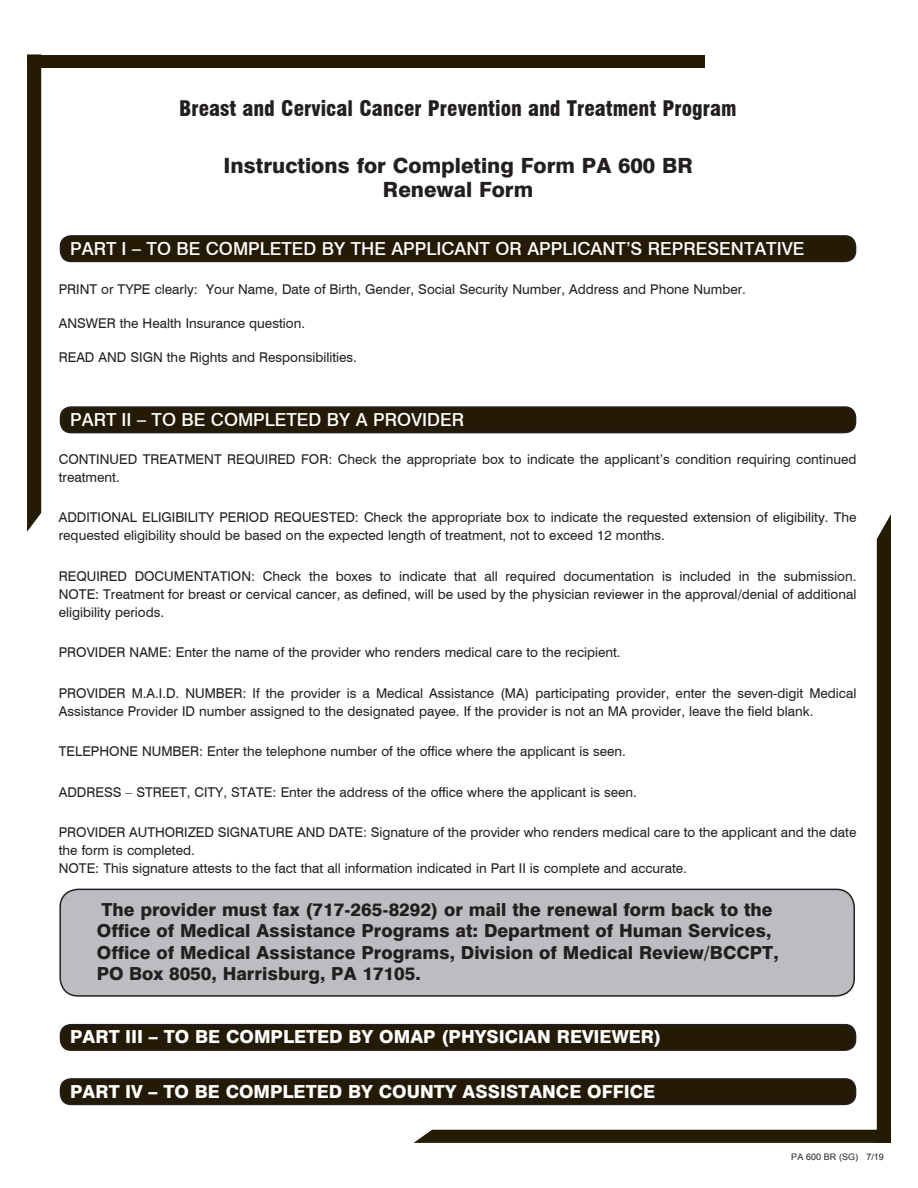
<style>
.page{position:relative;width:918px;height:1188px;background:#fff}
.page>*{position:absolute;margin:0;border:0;box-sizing:border-box;transform-origin:0 0}
.t1{font:900 condensed 21px "Swiss 721 BT";color:#231f20}
.t2{font:800 21px/24px "Swiss 721 BT";color:#231f20;text-align:center}
.t3{font:800 18px/21.6px "Swiss 721 BT";color:#231f20}
.t4{font:500 18px "Swiss 721 BT";color:#fff}
.t5{font:800 18px "Swiss 721 BT";color:#fff}
.t6{font:13.5px/18px "Swiss 721 BT";color:#231f20}
.t7{font:9px "Arial";color:#231f20}
</style>
<div class="page">
<div style="left:27px;top:55px;width:678px;height:13px;background:#251a05"></div>
<svg style="left:27px;top:54px;width:14px;height:478px;background:#2a1f0a"></svg>
<div style="left:60px;top:236px;width:796px;height:25px;background:#251a05;border-radius:10px"></div>
<div style="left:60px;top:235px;width:796px;height:27px;border:2px solid #231f20;border-radius:10px"></div>
<svg style="left:414px;top:514px;width:477px;height:629px"></svg>
<div style="left:60px;top:407px;width:796px;height:26px;background:#251a05;border-radius:10px"></div>
<div style="left:60px;top:406px;width:796px;height:27px;border:2px solid #231f20;border-radius:10px"></div>
<div style="left:60px;top:1025px;width:796px;height:25px;background:#251a05;border-radius:10px"></div>
<div style="left:60px;top:1024px;width:796px;height:27px;border:2px solid #231f20;border-radius:10px"></div>
<div style="left:60px;top:1079px;width:796px;height:25px;background:#251a05;border-radius:10px"></div>
<div style="left:60px;top:1078px;width:796px;height:27px;border:2px solid #231f20;border-radius:10px"></div>
<div style="left:60px;top:889px;width:794px;height:107px;background:#bcbdc0;border-radius:18px"></div>
<div style="left:59px;top:889px;width:796px;height:108px;border:2px solid #231f20;border-radius:18px"></div>
<p class="t1" style="left:179px;top:96px;width:559px">Breast and Cervical Cancer Prevention and Treatment Program</p>
<p class="t2" style="left:223px;top:154px;width:471px">Instructions for Completing Form PA 600 BR<br>Renewal Form</p>
<p class="t4" style="left:70px;top:237px;width:736px">PART I – TO BE COMPLETED BY THE APPLICANT OR APPLICANT’S REPRESENTATIVE</p>
<p class="t6" style="left:59px;top:280px;width:689px">PRINT or TYPE clearly: Your Name, Date of Birth, Gender, Social Security Number, Address and Phone Number.</p>
<p class="t6" style="left:59px;top:314px;width:248px">ANSWER the Health Insurance question.</p>
<p class="t6" style="left:59px;top:348px;width:300px">READ AND SIGN the Rights and Responsibilities.</p>
<p class="t4" style="left:70px;top:408px;width:395px">PART II – TO BE COMPLETED BY A PROVIDER</p>
<p class="t6" style="left:59px;top:450px;width:799px">CONTINUED TREATMENT REQUIRED FOR: Check the appropriate box to indicate the applicant’s condition requiring continued treatment.</p>
<p class="t6" style="left:59px;top:508px;width:799px">ADDITIONAL ELIGIBILITY PERIOD REQUESTED: Check the appropriate box to indicate the requested extension of eligibility. The requested eligibility should be based on the expected length of treatment, not to exceed 12 months.</p>
<p class="t6" style="left:59px;top:567px;width:799px;text-align:justify">REQUIRED DOCUMENTATION: Check the boxes to indicate that all required documentation is included in the submission.<br>NOTE: Treatment for breast or cervical cancer, as defined, will be used by the physician reviewer in the approval/denial of additional eligibility periods.</p>
<p class="t6" style="left:59px;top:643px;width:563px">PROVIDER NAME: Enter the name of the provider who renders medical care to the recipient.</p>
<p class="t6" style="left:59px;top:684px;width:799px">PROVIDER M.A.I.D. NUMBER: If the provider is a Medical Assistance (MA) participating provider, enter the seven-digit Medical<br>Assistance Provider ID number assigned to the designated payee. If the provider is not an MA provider, leave the field blank.</p>
<p class="t6" style="left:59px;top:742px;width:569px">TELEPHONE NUMBER: Enter the telephone number of the office where the applicant is seen.</p>
<p class="t6" style="left:59px;top:783px;width:580px">ADDRESS – STREET, CITY, STATE: Enter the address of the office where the applicant is seen.</p>
<p class="t6" style="left:59px;top:823px;width:799px">PROVIDER AUTHORIZED SIGNATURE AND DATE: Signature of the provider who renders medical care to the applicant and the date the form is completed.</p>
<p class="t6" style="left:59px;top:859px;width:630px">NOTE: This signature attests to the fact that all information indicated in Part II is complete and accurate.</p>
<p class="t3" style="left:97px;top:898px;width:683px">The provider must fax (717-265-8292) or mail the renewal form back to the Office of Medical Assistance Programs at: Department of Human Services, Office of Medical Assistance Programs, Division of Medical Review/BCCPT, PO Box 8050, Harrisburg, PA 17105.</p>
<p class="t5" style="left:70px;top:1026px;width:592px">PART III – TO BE COMPLETED BY OMAP (PHYSICIAN REVIEWER)</p>
<p class="t5" style="left:70px;top:1080px;width:586px">PART IV – TO BE COMPLETED BY COUNTY ASSISTANCE OFFICE</p>
<p class="t7" style="left:791px;top:1151px;width:94px">PA 600 BR (SG) 7/19</p>
</div>
